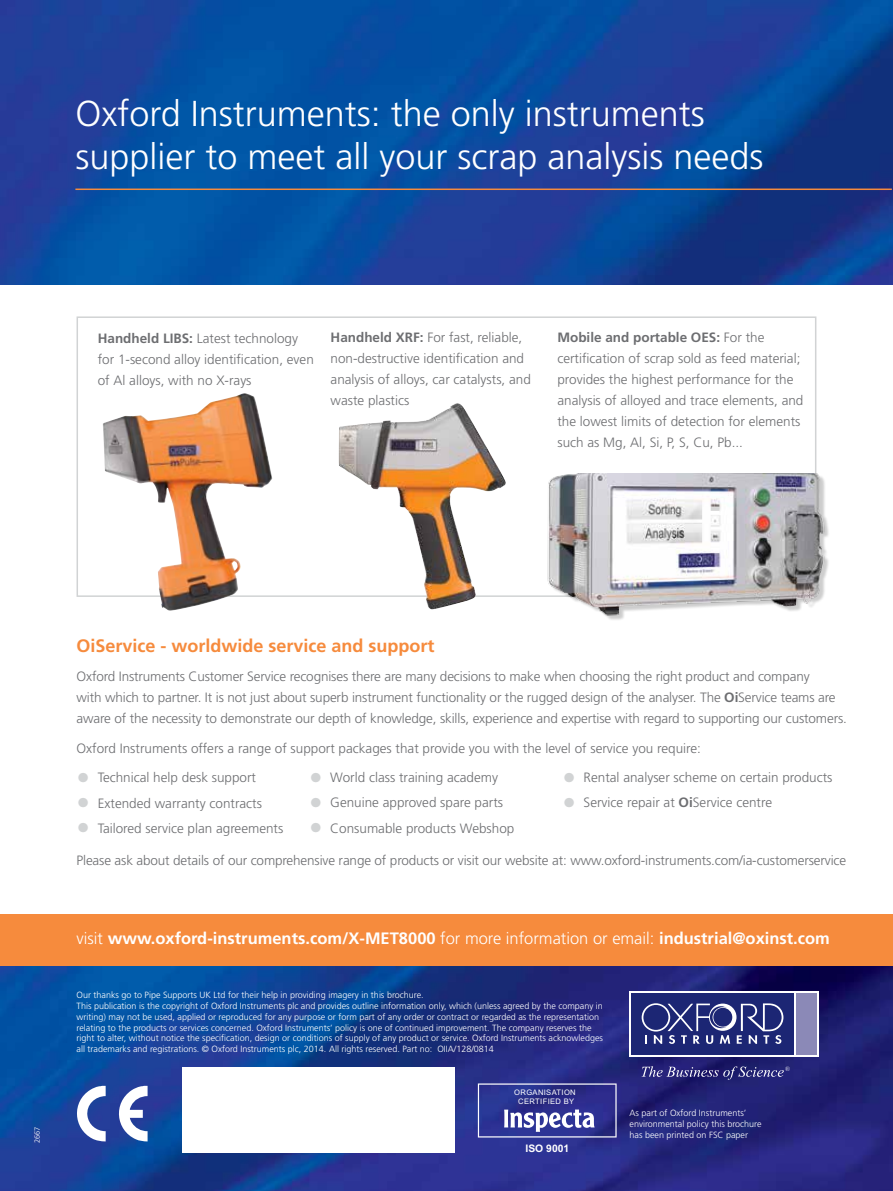
<style>
.page{position:relative;width:893px;height:1191px;background:#fff}
.page>*{position:absolute;margin:0;border:0;box-sizing:border-box;transform-origin:0 0}
.t1{font:300 36px/43.2px "Frutiger";color:#fff}
.t2{font:700 18px "Frutiger";color:#f68b3d}
.t3{font:700 16.5px "Frutiger";color:#fff}
.t4{font:300 13.5px/21px "Frutiger";color:#6d6e71}
.t5{font:700 10.35px "Arial";color:#fff}
.t6{font:300 9px/10.8px "Frutiger";color:#fff}
.t7{font:7.65px/9.1px "Arial";letter-spacing:.045em;color:#fff;text-align:center}
.t8{font:300 7.5px "Frutiger";color:#fff}
.s1{font-weight:700}
.s2{font-size:27px;color:#d1d3d4}
.s3{font-weight:300}
</style>
<div class="page">
<img style="left:0;top:0;width:893px;height:285px">
<hr style="left:75px;top:188px;width:817px;height:2px;background:#f68b3d">
<img style="left:0;top:965px;width:893px;height:226px">
<div style="left:0;top:914px;width:893px;height:51px;background:#f68b3d"></div>
<div style="left:629px;top:991px;width:190px;height:65px;background:linear-gradient(to bottom,#fff,#fff)"></div>
<div style="left:631px;top:993px;width:163px;height:61px;background:#1c2674"></div>
<div style="left:796px;top:993px;width:21px;height:61px;background:#8b89b7"></div>
<svg style="left:642px;top:1003px;width:141px;height:41px"></svg>
<svg style="left:641px;top:1066px;width:149px;height:13px;background:#454388"></svg>
<img style="left:77px;top:1085px;width:71px;height:56px">
<div style="left:182px;top:1067px;width:272px;height:86px;background:#fff"></div>
<svg style="left:478px;top:1083px;width:139px;height:54px;background:#4c509f"></svg>
<img style="left:540px;top:473px;width:289px;height:147px">
<img style="left:103px;top:393px;width:141px;height:217px">
<img style="left:339px;top:403px;width:167px;height:206px">
<h1 class="t1" style="left:75px;top:92px;width:690px">Oxford Instruments: the only instruments supplier to meet all your scrap analysis needs</h1>
<p class="t4" style="left:98px;top:328px;width:218px"><span class="s1">Handheld LIBS:</span> Latest technology for 1-second alloy identification, even of Al alloys, with no X-rays</p>
<p class="t4" style="left:331px;top:327px;width:202px"><span class="s1">Handheld XRF:</span> For fast, reliable, non-destructive identification and analysis of alloys, car catalysts, and waste plastics</p>
<p class="t4" style="left:557px;top:327px;width:248px"><span class="s1">Mobile and portable OES:</span> For the certification of scrap sold as feed material; provides the highest performance for the analysis of alloyed and trace elements, and the lowest limits of detection for elements such as Mg, Al, Si, P, S, Cu, Pb...</p>
<p class="t8" style="left:33px;top:1143px;width:18px;rotate:-90deg">2667</p>
<h2 class="t2" style="left:77px;top:635px;width:360px">OiService - worldwide service and support</h2>
<p class="t4" style="left:77px;top:666px;width:772px">Oxford Instruments Customer Service recognises there are many decisions to make when choosing the right product and company<br>with which to partner. It is not just about superb instrument functionality or the rugged design of the analyser. The <span class="s1">Oi</span>Service teams are aware of the necessity to demonstrate our depth of knowledge, skills, experience and expertise with regard to supporting our customers.</p>
<p class="t4" style="left:77px;top:737px;width:626px">Oxford Instruments offers a range of support packages that provide you with the level of service you require:</p>
<p class="t4" style="left:77px;top:767px;width:181px"><span class="s2">•</span> Technical help desk support</p>
<p class="t4" style="left:77px;top:792px;width:187px"><span class="s2">•</span> Extended warranty contracts</p>
<p class="t4" style="left:77px;top:817px;width:208px"><span class="s2">•</span> Tailored service plan agreements</p>
<p class="t4" style="left:562px;top:767px;width:272px"><span class="s2">•</span> Rental analyser scheme on certain products</p>
<p class="t4" style="left:562px;top:792px;width:211px"><span class="s2">•</span> Service repair at <span class="s1">Oi</span>Service centre</p>
<p class="t4" style="left:309px;top:767px;width:191px"><span class="s2">•</span> World class training academy</p>
<p class="t4" style="left:309px;top:792px;width:196px"><span class="s2">•</span> Genuine approved spare parts</p>
<p class="t4" style="left:309px;top:817px;width:207px"><span class="s2">•</span> Consumable products Webshop</p>
<p class="t4" style="left:77px;top:850px;width:771px">Please ask about details of our comprehensive range of products or visit our website at: www.oxford-instruments.com/ia-customerservice</p>
<p class="t3" style="left:77px;top:928px;width:755px"><span class="s3">visit</span> www.oxford-instruments.com/X-MET8000 <span class="s3">for more information or email:</span> industrial@oxinst.com</p>
<p class="t6" style="left:77px;top:989px;width:528px">Our thanks go to Pipe Supports UK Ltd for their help in providing imagery in this brochure.<br>This publication is the copyright of Oxford Instruments plc and provides outline information only, which (unless agreed by the company in writing) may not be used, applied or reproduced for any purpose or form part of any order or contract or regarded as the representation relating to the products or services concerned. Oxford Instruments’ policy is one of continued improvement. The company reserves the right to alter, without notice the specification, design or conditions of supply of any product or service. Oxford Instruments acknowledges all trademarks and registrations. © Oxford Instruments plc, 2014. All rights reserved. Part no: OIIA/128/0814</p>
<p class="t7" style="left:514px;top:1088px;width:63px">ORGANISATION<br>CERTIFIED BY</p>
<p class="t5" style="left:525px;top:1141px;width:45px">ISO 9001</p>
<p class="t6" style="left:630px;top:1107px;width:134px">As part of Oxford Instruments’ environmental policy this brochure has been printed on FSC paper</p>
</div>
